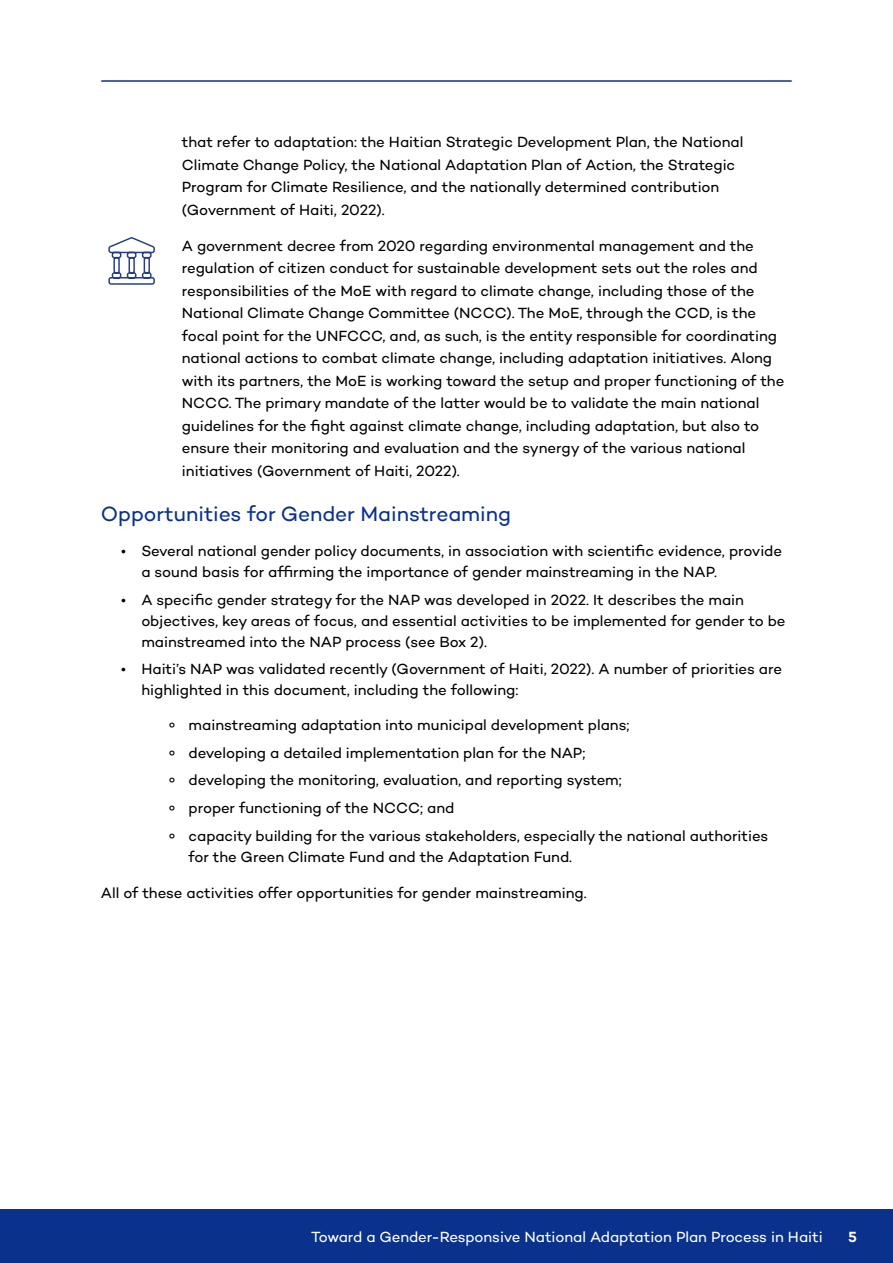
<style>
.page{position:relative;width:893px;height:1263px;background:#fff}
.page>*{position:absolute;margin:0;border:0;box-sizing:border-box;transform-origin:0 0}
.t1{font:21px "Campton";letter-spacing:-.005em;color:#0a328c}
.t2{font:15px/22.5px "Campton";letter-spacing:-.005em;color:#000}
.t3{font:15px "Campton";letter-spacing:-.005em;color:#fff}
.t4{font:600 15px "Campton";color:#fff}
</style>
<div class="page">
<hr style="left:101px;top:80px;width:691px;height:2px;background:#0a328c">
<div style="left:0;top:1209px;width:893px;height:54px;background:#0a328c"></div>
<svg style="left:108px;top:237px;width:47px;height:48px"></svg>
<p class="t2" style="left:182px;top:130px;width:563px">that refer to adaptation: the Haitian Strategic Development Plan, the National Climate Change Policy, the National Adaptation Plan of Action, the Strategic Program for Climate Resilience, and the nationally determined contribution (Government of Haiti, 2022).</p>
<p class="t2" style="left:182px;top:234px;width:604px">A government decree from 2020 regarding environmental management and the regulation of citizen conduct for sustainable development sets out the roles and responsibilities of the MoE with regard to climate change, including those of the National Climate Change Committee (NCCC). The MoE, through the CCD, is the focal point for the UNFCCC, and, as such, is the entity responsible for coordinating national actions to combat climate change, including adaptation initiatives. Along with its partners, the MoE is working toward the setup and proper functioning of the NCCC. The primary mandate of the latter would be to validate the main national guidelines for the fight against climate change, including adaptation, but also to ensure their monitoring and evaluation and the synergy of the various national initiatives (Government of Haiti, 2022).</p>
<h2 class="t1" style="left:101px;top:501px;width:412px">Opportunities for Gender Mainstreaming</h2>
<p class="t2" style="left:141px;top:540px;width:642px;line-height:21px;text-indent:-20px">• Several national gender policy documents, in association with scientific evidence, provide a sound basis for affirming the importance of gender mainstreaming in the NAP.</p>
<p class="t2" style="left:141px;top:589px;width:646px;line-height:21px;text-indent:-20px">• A specific gender strategy for the NAP was developed in 2022. It describes the main objectives, key areas of focus, and essential activities to be implemented for gender to be mainstreamed into the NAP process (see Box 2).</p>
<p class="t2" style="left:141px;top:658px;width:642px;line-height:21px;text-indent:-20px">• Haiti’s NAP was validated recently (Government of Haiti, 2022). A number of priorities are highlighted in this document, including the following:</p>
<p class="t2" style="left:168px;top:713px;width:463px">° mainstreaming adaptation into municipal development plans;</p>
<p class="t2" style="left:168px;top:741px;width:418px">° developing a detailed implementation plan for the NAP;</p>
<p class="t2" style="left:168px;top:769px;width:455px">° developing the monitoring, evaluation, and reporting system;</p>
<p class="t2" style="left:168px;top:796px;width:288px">° proper functioning of the NCCC; and</p>
<p class="t2" style="left:189px;top:825px;width:581px;line-height:21px;text-indent:-20px">° capacity building for the various stakeholders, especially the national authorities for the Green Climate Fund and the Adaptation Fund.</p>
<p class="t2" style="left:101px;top:881px;width:487px">All of these activities offer opportunities for gender mainstreaming.</p>
<p class="t3" style="left:311px;top:1227px;width:513px">Toward a Gender-Responsive National Adaptation Plan Process in Haiti</p>
<p class="t4" style="left:848px;top:1227px;width:10px">5</p>
</div>
